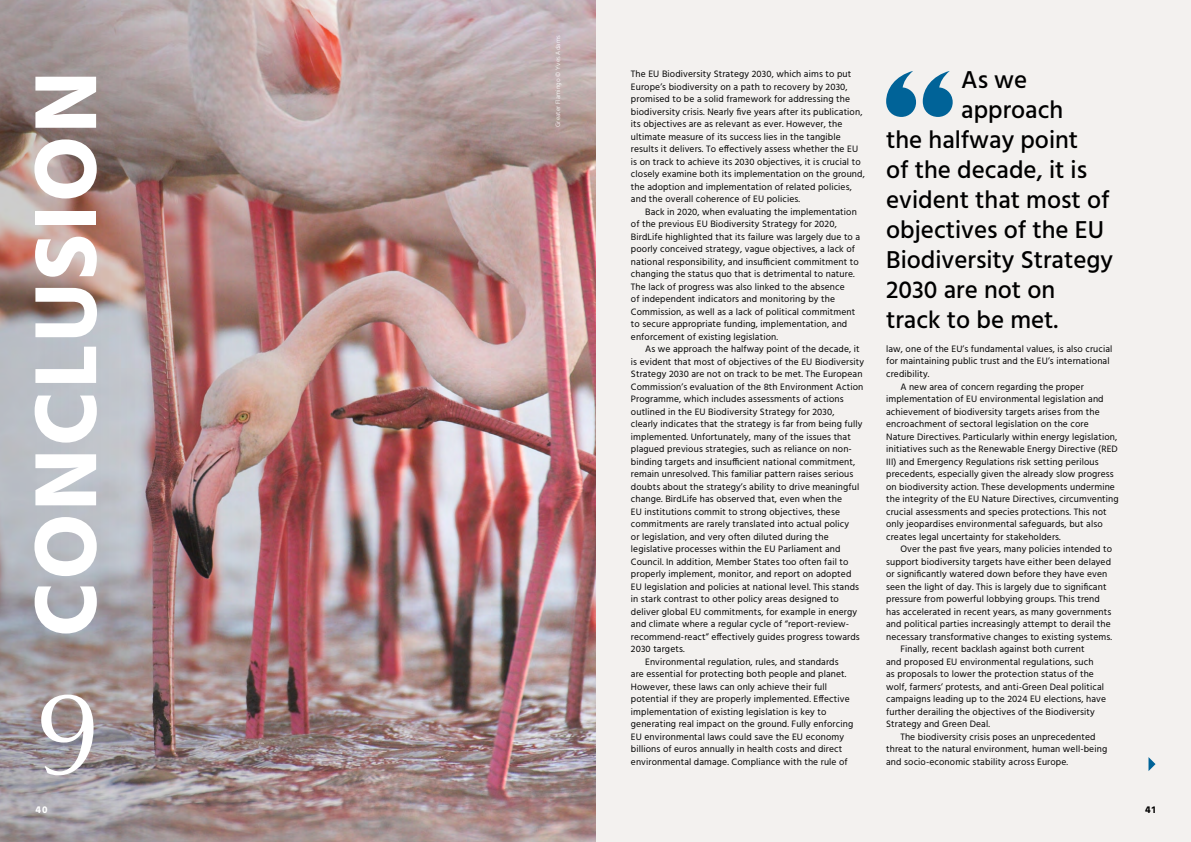
<style>
.page{position:relative;width:1191px;height:842px;background:#f3f1ef}
.page>*{position:absolute;margin:0;border:0;box-sizing:border-box;transform-origin:0 0}
.t1{font:120px "Classico URW";color:#fff}
.t2{font:700 90px "Hind";letter-spacing:.025em;color:#fff}
.t3{font:500 25px "Hind";color:#000}
.t4{font:700 10px "Hind";color:#000}
.t5{font:700 10px "Hind";color:#fff}
.t6{font:9.5px/12.5px "Hind";letter-spacing:.015em;color:#000}
.t7{font:300 6.5px "Hind";letter-spacing:.015em;color:#fff}
</style>
<div class="page">
<img style="left:442px;top:0;width:153px;height:842px">
<img style="left:0;top:0;width:442px;height:842px">
<svg style="left:1148px;top:757px;width:7px;height:14px"></svg>
<svg style="left:886px;top:71px;width:30px;height:46px"></svg>
<svg style="left:922px;top:71px;width:30px;height:46px"></svg>
<p class="t7" style="left:553px;top:127px;width:93px;rotate:-90deg">Greater Flamingo © Yves Adams</p>
<p class="t6" style="left:631px;top:68px;width:235px">The EU Biodiversity Strategy 2030, which aims to put Europe’s biodiversity on a path to recovery by 2030, promised to be a solid framework for addressing the biodiversity crisis. Nearly five years after its publication, its objectives are as relevant as ever. However, the ultimate measure of its success lies in the tangible results it delivers. To effectively assess whether the EU is on track to achieve its 2030 objectives, it is crucial to closely examine both its implementation on the ground, the adoption and implementation of related policies, and the overall coherence of EU policies.</p>
<p class="t6" style="left:631px;top:206px;width:231px;text-indent:14px">Back in 2020, when evaluating the implementation of the previous EU Biodiversity Strategy for 2020, BirdLife highlighted that its failure was largely due to a poorly conceived strategy, vague objectives, a lack of national responsibility, and insufficient commitment to changing the status quo that is detrimental to nature.<br>The lack of progress was also linked to the absence<br>of independent indicators and monitoring by the Commission, as well as a lack of political commitment to secure appropriate funding, implementation, and enforcement of existing legislation.</p>
<p class="t6" style="left:645px;top:343px;width:216px">As we approach the halfway point of the decade, it</p>
<p class="t6" style="left:631px;top:356px;width:235px">is evident that most of objectives of the EU Biodiversity</p>
<p class="t6" style="left:631px;top:368px;width:233px">Strategy 2030 are not on track to be met. The European</p>
<p class="t6" style="left:631px;top:381px;width:234px">Commission’s evaluation of the 8th Environment Action</p>
<p class="t6" style="left:631px;top:393px;width:214px">Programme, which includes assessments of actions</p>
<p class="t6" style="left:631px;top:406px;width:205px">outlined in the EU Biodiversity Strategy for 2030,</p>
<p class="t6" style="left:631px;top:418px;width:233px">clearly indicates that the strategy is far from being fully</p>
<p class="t6" style="left:631px;top:431px;width:221px">implemented. Unfortunately, many of the issues that</p>
<p class="t6" style="left:631px;top:443px;width:222px">plagued previous strategies, such as reliance on non-</p>
<p class="t6" style="left:631px;top:456px;width:226px">binding targets and insufficient national commitment,</p>
<p class="t6" style="left:631px;top:468px;width:224px">remain unresolved. This familiar pattern raises serious</p>
<p class="t6" style="left:631px;top:481px;width:230px">doubts about the strategy’s ability to drive meaningful</p>
<p class="t6" style="left:631px;top:493px;width:212px">change. BirdLife has observed that, even when the</p>
<p class="t6" style="left:631px;top:506px;width:211px">EU institutions commit to strong objectives, these</p>
<p class="t6" style="left:631px;top:518px;width:220px">commitments are rarely translated into actual policy</p>
<p class="t6" style="left:631px;top:531px;width:199px">or legislation, and very often diluted during the</p>
<p class="t6" style="left:631px;top:543px;width:211px">legislative processes within the EU Parliament and</p>
<p class="t6" style="left:631px;top:556px;width:219px">Council. In addition, Member States too often fail to</p>
<p class="t6" style="left:631px;top:568px;width:222px">properly implement, monitor, and report on adopted</p>
<p class="t6" style="left:631px;top:581px;width:230px">EU legislation and policies at national level. This stands</p>
<p class="t6" style="left:631px;top:593px;width:209px">in stark contrast to other policy areas designed to</p>
<p class="t6" style="left:631px;top:606px;width:228px">deliver global EU commitments, for example in energy</p>
<p class="t6" style="left:631px;top:618px;width:220px">and climate where a regular cycle of “report-review-</p>
<p class="t6" style="left:631px;top:631px;width:230px">recommend-react” effectively guides progress towards</p>
<p class="t6" style="left:631px;top:643px;width:55px">2030 targets.</p>
<p class="t6" style="left:645px;top:656px;width:195px">Environmental regulation, rules, and standards</p>
<p class="t6" style="left:631px;top:668px;width:217px">are essential for protecting both people and planet.</p>
<p class="t6" style="left:631px;top:681px;width:198px">However, these laws can only achieve their full</p>
<p class="t6" style="left:631px;top:693px;width:220px">potential if they are properly implemented. Effective</p>
<p class="t6" style="left:631px;top:706px;width:197px">implementation of existing legislation is key to</p>
<p class="t6" style="left:631px;top:718px;width:224px">generating real impact on the ground. Fully enforcing</p>
<p class="t6" style="left:631px;top:731px;width:215px">EU environmental laws could save the EU economy</p>
<p class="t6" style="left:631px;top:743px;width:213px">billions of euros annually in health costs and direct</p>
<p class="t6" style="left:631px;top:756px;width:218px">environmental damage. Compliance with the rule of</p>
<h2 class="t2" style="left:12px;top:637px;width:568px;rotate:-90deg">CONCLUSION</h2>
<h3 class="t3" style="left:961px;top:62px;width:68px">As we</h3>
<h3 class="t3" style="left:961px;top:92px;width:104px">approach</h3>
<h3 class="t3" style="left:886px;top:122px;width:194px">the halfway point</h3>
<h3 class="t3" style="left:886px;top:152px;width:202px">of the decade, it is</h3>
<h3 class="t3" style="left:886px;top:182px;width:225px">evident that most of</h3>
<h3 class="t3" style="left:886px;top:212px;width:219px">objectives of the EU</h3>
<h3 class="t3" style="left:886px;top:242px;width:228px">Biodiversity Strategy</h3>
<h3 class="t3" style="left:886px;top:272px;width:171px">2030 are not on</h3>
<h3 class="t3" style="left:886px;top:302px;width:174px">track to be met.</h3>
<p class="t6" style="left:886px;top:343px;width:228px">law, one of the EU’s fundamental values, is also crucial</p>
<p class="t6" style="left:886px;top:356px;width:225px">for maintaining public trust and the EU’s international</p>
<p class="t6" style="left:886px;top:368px;width:45px">credibility.</p>
<p class="t6" style="left:900px;top:381px;width:185px">A new area of concern regarding the proper</p>
<p class="t6" style="left:886px;top:393px;width:219px">implementation of EU environmental legislation and</p>
<p class="t6" style="left:886px;top:406px;width:215px">achievement of biodiversity targets arises from the</p>
<p class="t6" style="left:886px;top:418px;width:204px">encroachment of sectoral legislation on the core</p>
<p class="t6" style="left:886px;top:431px;width:233px">Nature Directives. Particularly within energy legislation,</p>
<p class="t6" style="left:886px;top:443px;width:233px">initiatives such as the Renewable Energy Directive (RED</p>
<p class="t6" style="left:886px;top:456px;width:214px">III) and Emergency Regulations risk setting perilous</p>
<p class="t6" style="left:886px;top:468px;width:229px">precedents, especially given the already slow progress</p>
<p class="t6" style="left:886px;top:481px;width:230px">on biodiversity action. These developments undermine</p>
<p class="t6" style="left:886px;top:493px;width:234px">the integrity of the EU Nature Directives, circumventing</p>
<p class="t6" style="left:886px;top:506px;width:222px">crucial assessments and species protections. This not</p>
<p class="t6" style="left:886px;top:518px;width:218px">only jeopardises environmental safeguards, but also</p>
<p class="t6" style="left:886px;top:531px;width:176px">creates legal uncertainty for stakeholders.</p>
<p class="t6" style="left:900px;top:543px;width:213px">Over the past five years, many policies intended to</p>
<p class="t6" style="left:886px;top:556px;width:226px">support biodiversity targets have either been delayed</p>
<p class="t6" style="left:886px;top:568px;width:223px">or significantly watered down before they have even</p>
<p class="t6" style="left:886px;top:581px;width:222px">seen the light of day. This is largely due to significant</p>
<p class="t6" style="left:886px;top:593px;width:215px">pressure from powerful lobbying groups. This trend</p>
<p class="t6" style="left:886px;top:606px;width:227px">has accelerated in recent years, as many governments</p>
<p class="t6" style="left:886px;top:618px;width:226px">and political parties increasingly attempt to derail the</p>
<p class="t6" style="left:886px;top:631px;width:227px">necessary transformative changes to existing systems.</p>
<p class="t6" style="left:900px;top:643px;width:186px">Finally, recent backlash against both current</p>
<p class="t6" style="left:886px;top:656px;width:209px">and proposed EU environmental regulations, such</p>
<p class="t6" style="left:886px;top:668px;width:209px">as proposals to lower the protection status of the</p>
<p class="t6" style="left:886px;top:681px;width:219px">wolf, farmers’ protests, and anti-Green Deal political</p>
<p class="t6" style="left:886px;top:693px;width:221px">campaigns leading up to the 2024 EU elections, have</p>
<p class="t6" style="left:886px;top:706px;width:210px">further derailing the objectives of the Biodiversity</p>
<p class="t6" style="left:886px;top:718px;width:105px">Strategy and Green Deal.</p>
<p class="t6" style="left:900px;top:731px;width:197px">The biodiversity crisis poses an unprecedented</p>
<p class="t6" style="left:886px;top:743px;width:222px">threat to the natural environment, human well-being</p>
<h1 class="t1" style="left:35px;top:644px;width:68px">9</h1>
<p class="t6" style="left:886px;top:756px;width:183px">and socio-economic stability across Europe.</p>
<p class="t5" style="left:35px;top:804px;width:14px">40</p>
<p class="t4" style="left:1145px;top:804px;width:12px">41</p>
</div>
